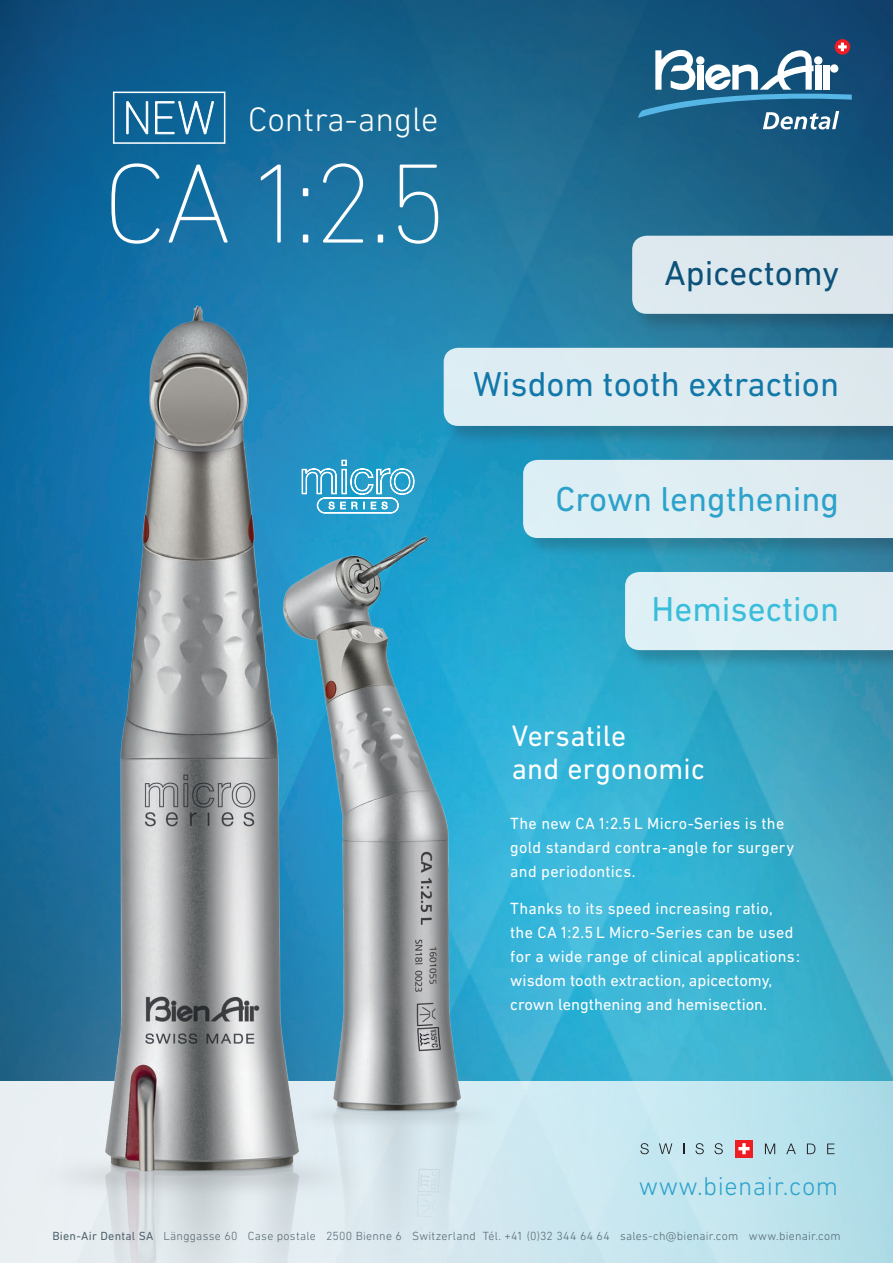
<style>
.page{position:relative;width:893px;height:1263px;background:#fff}
.page>*{position:absolute;margin:0;border:0;box-sizing:border-box;transform-origin:0 0}
.t1{font:200 114.75px "DIN Next LT Pro";color:#fff}
.t2{font:35.25px "DIN Next LT Pro";color:#1278a9}
.t3{font:35.25px "DIN Next LT Pro";color:#2ca2ca}
.t4{font:35.25px "DIN Next LT Pro";color:#3abddb}
.t5{font:35.25px "DIN Next LT Pro";color:#0c5179}
.t6{font:300 34.5px "DIN Next LT Pro";color:#fff}
.t7{font:30px/33px "DIN Next LT Pro";letter-spacing:.01em;color:#fff}
.t8{font:300 26.25px "DIN Next LT Pro";letter-spacing:.02em;color:#2ca2ca}
.t9{font:16.5px/24px "DIN Next LT Pro";letter-spacing:.015em;color:#fff}
.t10{font:300 12px "DIN Next LT Pro";letter-spacing:.02em;color:#53656e}
.s1{font-weight:400}
</style>
<div class="page">
<img style="left:0;top:0;width:893px;height:1081px">
<svg style="left:835px;top:39px;width:15px;height:16px"></svg>
<svg style="left:638px;top:43px;width:214px;height:86px"></svg>
<div style="left:625px;top:571px;width:268px;height:99px;background:#231f20;opacity:.25"></div>
<div style="left:625px;top:572px;width:268px;height:78px;background:#dfeff4"></div>
<div style="left:523px;top:459px;width:370px;height:99px;background:#231f20;opacity:.25"></div>
<div style="left:558px;top:460px;width:335px;height:78px;background:#deedf2"></div>
<div style="left:632px;top:235px;width:261px;height:98px;background:#231f20;opacity:.25"></div>
<div style="left:632px;top:236px;width:261px;height:78px;background:#dde8ed"></div>
<img style="left:877px;top:963px;width:16px;height:57px">
<svg style="left:558px;top:1081px;width:335px;height:182px;background:#bfe4ed"></svg>
<img style="left:0;top:256px;width:436px;height:1007px">
<img style="left:182px;top:336px;width:376px;height:927px">
<div style="left:443px;top:347px;width:450px;height:98px;background:#231f20;opacity:.25"></div>
<div style="left:444px;top:348px;width:449px;height:78px;background:#ddecf1"></div>
<div style="left:113px;top:92px;width:112px;height:52px;border:2px solid #fff"></div>
<svg style="left:126px;top:101px;width:88px;height:34px"></svg>
<svg style="left:640px;top:1143px;width:9px;height:11px"></svg>
<svg style="left:659px;top:1143px;width:13px;height:11px"></svg>
<svg style="left:695px;top:1143px;width:9px;height:11px"></svg>
<svg style="left:714px;top:1143px;width:9px;height:11px"></svg>
<svg style="left:765px;top:1143px;width:10px;height:11px"></svg>
<svg style="left:786px;top:1143px;width:10px;height:11px"></svg>
<svg style="left:807px;top:1143px;width:8px;height:11px"></svg>
<svg style="left:827px;top:1143px;width:7px;height:11px"></svg>
<div style="left:735px;top:1140px;width:18px;height:17px;background:#ee1d23"></div>
<svg style="left:738px;top:1143px;width:11px;height:11px"></svg>
<svg style="left:302px;top:460px;width:112px;height:53px"></svg>
<p class="t6" style="left:248px;top:99px;width:192px">Contra-angle</p>
<p class="t1" style="left:103px;top:138px;width:345px">CA 1:2.5</p>
<p class="t5" style="left:665px;top:253px;width:176px">Apicectomy</p>
<p class="t2" style="left:473px;top:364px;width:367px">Wisdom tooth extraction</p>
<p class="t3" style="left:556px;top:479px;width:285px">Crown lengthening</p>
<p class="t4" style="left:652px;top:588px;width:189px">Hemisection</p>
<p class="t7" style="left:512px;top:718px;width:195px">Versatile<br>and ergonomic</p>
<p class="t9" style="left:510px;top:811px;width:285px">The new CA 1:2.5 L Micro-Series is the gold standard contra-angle for surgery and periodontics.</p>
<p class="t9" style="left:510px;top:896px;width:291px">Thanks to its speed increasing ratio,<br>the CA 1:2.5 L Micro-Series can be used for a wide range of clinical applications: wisdom tooth extraction, apicectomy, crown lengthening and hemisection.</p>
<p class="t8" style="left:639px;top:1171px;width:201px">www.bienair.com</p>
<p class="t10" style="left:52px;top:1229px;width:790px"><span class="s1">Bien-Air Dental SA</span> Länggasse 60 Case postale 2500 Bienne 6 Switzerland Tél. +41 (0)32 344 64 64 sales-ch@bienair.com www.bienair.com</p>
</div>
